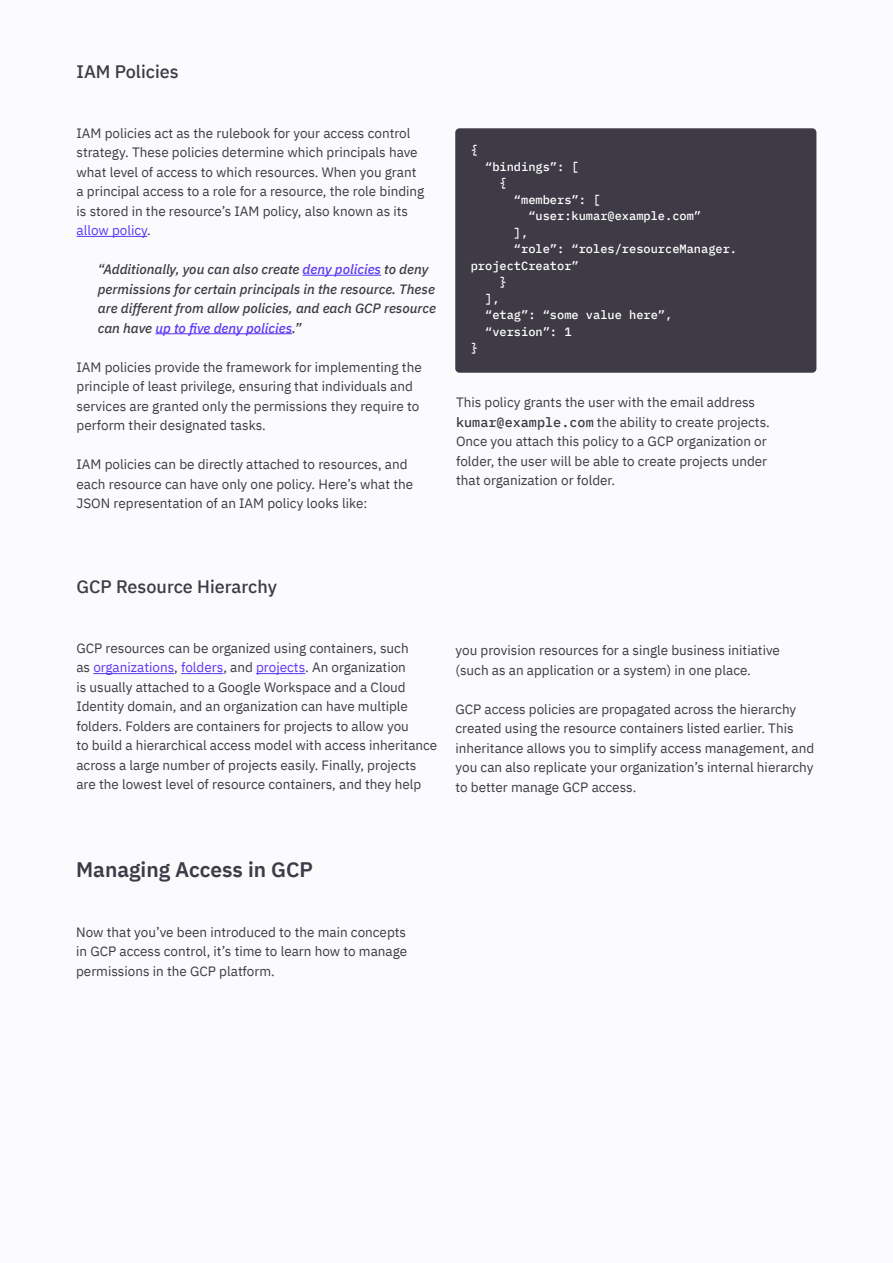
<style>
.page{position:relative;width:893px;height:1263px;background:#fbfafc}
.page>*{position:absolute;margin:0;border:0;box-sizing:border-box;transform-origin:0 0}
.t1{font:600 21px "IBM Plex Sans";color:#3e3a46}
.t2{font:500 18px "IBM Plex Sans";color:#3e3a46}
.t3{font:13.5px/19.5px "IBM Plex Sans";color:#3e3a46}
.t4{font:italic 500 13.5px/19.5px "IBM Plex Sans";color:#3e3a46}
.t5{font:500 12px/16.5px "IBM Plex Mono";color:#fff}
.s1{color:#5c38f5}
.s2{font-family:"IBM Plex Mono";font-weight:500}
</style>
<div class="page">
<hr style="left:77px;top:236px;width:70px;height:1px;background:#5c38f5">
<hr style="left:303px;top:275px;width:78px;height:1px;background:#5c38f5">
<hr style="left:155px;top:333px;width:137px;height:1px;background:#5c38f5">
<div style="left:455px;top:128px;width:361px;height:245px;background:#3e3a46;border-radius:4px"></div>
<hr style="left:93px;top:673px;width:81px;height:1px;background:#5c38f5">
<hr style="left:181px;top:673px;width:42px;height:1px;background:#5c38f5">
<hr style="left:256px;top:673px;width:49px;height:1px;background:#5c38f5">
<h2 class="t2" style="left:77px;top:57px;width:104px">IAM Policies</h2>
<p class="t3" style="left:77px;top:122px;width:349px">IAM policies act as the rulebook for your access control strategy. These policies determine which principals have what level of access to which resources. When you grant a principal access to a role for a resource, the role binding is stored in the resource’s IAM policy, also known as its <span class="s1">allow policy</span>.</p>
<p class="t4" style="left:98px;top:258px;width:340px">“Additionally, you can also create <span class="s1">deny policies</span> to deny permissions for certain principals in the resource. These are different from allow policies, and each GCP resource can have <span class="s1">up to five deny policies</span>.”</p>
<p class="t3" style="left:77px;top:356px;width:347px">IAM policies provide the framework for implementing the principle of least privilege, ensuring that individuals and services are granted only the permissions they require to perform their designated tasks.</p>
<p class="t3" style="left:77px;top:453px;width:338px">IAM policies can be directly attached to resources, and each resource can have only one policy. Here’s what the<br>JSON representation of an IAM policy looks like:</p>
<p class="t5" style="left:471px;top:141px;width:9px">{</p>
<p class="t5" style="left:500px;top:157px;width:81px;text-indent:-14px">“bindings”: [ {</p>
<p class="t5" style="left:514px;top:190px;width:88px">“members”: [</p>
<p class="t5" style="left:528px;top:207px;width:174px">“user:kumar@example.com”</p>
<p class="t5" style="left:514px;top:223px;width:16px">],</p>
<p class="t5" style="left:514px;top:240px;width:225px">“role”: “roles/resourceManager.</p>
<p class="t5" style="left:471px;top:256px;width:109px">projectCreator”</p>
<p class="t5" style="left:500px;top:273px;width:9px">}</p>
<p class="t5" style="left:485px;top:289px;width:16px">],</p>
<p class="t5" style="left:485px;top:306px;width:189px">“etag”: “some value here”,</p>
<p class="t5" style="left:485px;top:322px;width:88px">“version”: 1</p>
<p class="t5" style="left:471px;top:339px;width:9px">}</p>
<p class="t3" style="left:456px;top:391px;width:315px">This policy grants the user with the email address <span class="s2">kumar@example.com</span> the ability to create projects.<br>Once you attach this policy to a GCP organization or folder, the user will be able to create projects under that organization or folder.</p>
<h2 class="t2" style="left:76px;top:572px;width:202px">GCP Resource Hierarchy</h2>
<p class="t3" style="left:76px;top:637px;width:362px">GCP resources can be organized using containers, such<br>as <span class="s1">organizations</span>, <span class="s1">folders</span>, and <span class="s1">projects</span>. An organization<br>is usually attached to a Google Workspace and a Cloud Identity domain, and an organization can have multiple folders. Folders are containers for projects to allow you<br>to build a hierarchical access model with access inheritance across a large number of projects easily. Finally, projects are the lowest level of resource containers, and they help</p>
<p class="t3" style="left:455px;top:639px;width:326px">you provision resources for a single business initiative (such as an application or a system) in one place.</p>
<p class="t3" style="left:455px;top:698px;width:360px">GCP access policies are propagated across the hierarchy created using the resource containers listed earlier. This inheritance allows you to simplify access management, and you can also replicate your organization’s internal hierarchy to better manage GCP access.</p>
<h1 class="t1" style="left:76px;top:853px;width:238px">Managing Access in GCP</h1>
<p class="t3" style="left:76px;top:921px;width:333px;text-align:justify">Now that you’ve been introduced to the main concepts in GCP access control, it’s time to learn how to manage permissions in the GCP platform.</p>
</div>
